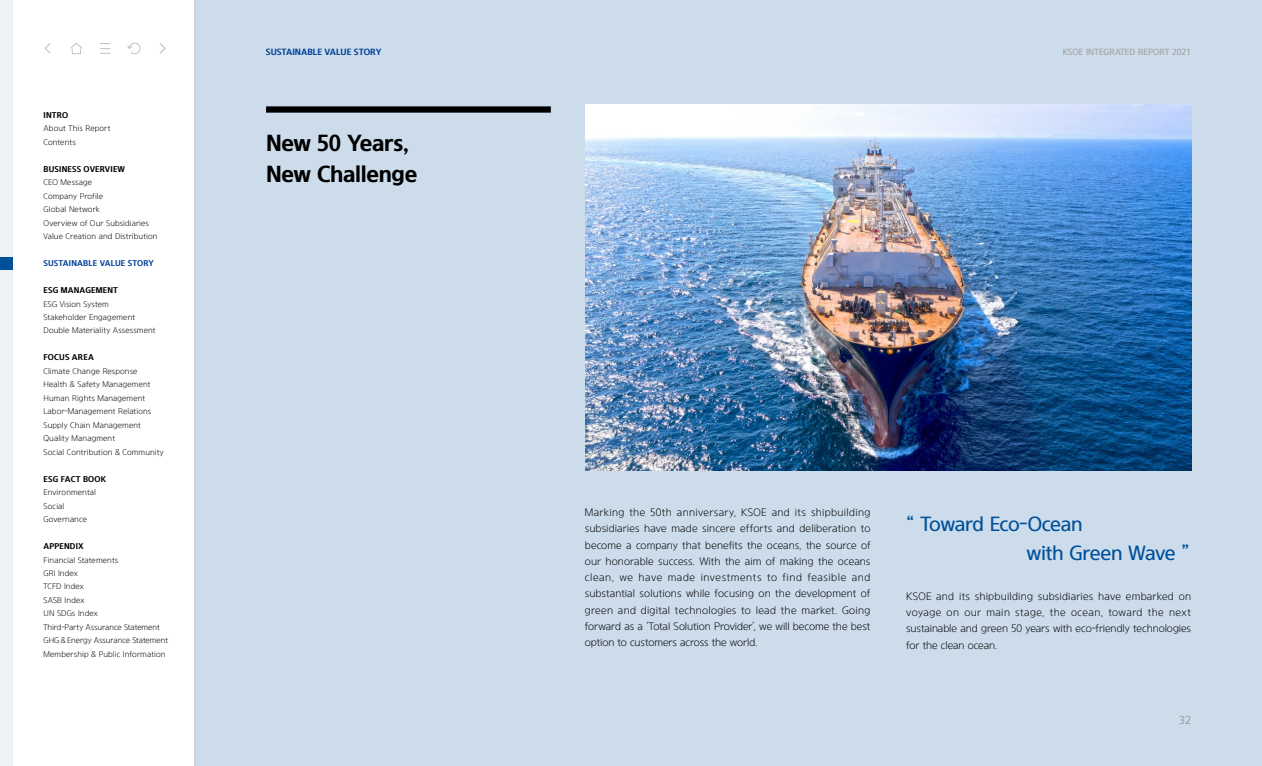
<style>
.page{position:relative;width:1262px;height:766px;background:#fff}
.page>*{position:absolute;margin:0;border:0;box-sizing:border-box;transform-origin:0 0}
.t1{font:22.5px/31.2px "HYUNDAI Bold";letter-spacing:-.02em;color:#000}
.t2{font:20px/28.8px "HYUNDAI Medium";letter-spacing:-.025em;color:#01509b}
.t3{font:11.25px "HYUNDAI Medium";color:#9fa0a0}
.t4{font:10.62px/16.2px "HYUNDAI Light";letter-spacing:-.01em;color:#000;text-align:justify}
.t5{font:8.75px "HYUNDAI Medium";color:#9fa0a0}
.t6{font:8.75px "HYUNDAI Bold";letter-spacing:-.005em;color:#004098}
.t7{font:8.12px/13.5px "HYUNDAI Light";letter-spacing:.015em;color:#000}
.t8{font:8.12px "HYUNDAI Bold";letter-spacing:.015em;color:#000}
.t9{font:8.12px "HYUNDAI Bold";letter-spacing:.015em;color:#004098}
</style>
<div class="page">
<div style="left:0;top:0;width:13px;height:765px;background:#eff2f4"></div>
<div style="left:195px;top:0;width:1066px;height:765px;background:#ccdceb"></div>
<div style="left:0;top:256px;width:13px;height:13px;background:#01509b"></div>
<svg style="left:70px;top:42px;width:13px;height:8px"></svg>
<div style="left:72px;top:48px;width:9px;height:6px;border:1px solid #b9c3c9"></div>
<svg style="left:127px;top:42px;width:13px;height:12px"></svg>
<svg style="left:100px;top:43px;width:10px;height:11px"></svg>
<svg style="left:160px;top:43px;width:6px;height:11px"></svg>
<svg style="left:44px;top:43px;width:7px;height:11px"></svg>
<hr style="left:194px;top:0;width:1px;height:765px;background:#b9c3c9">
<img style="left:585px;top:104px;width:606px;height:366px">
<div style="left:266px;top:106px;width:285px;height:7px;background:#000"></div>
<p class="t8" style="left:44px;top:110px;width:26px">INTRO</p>
<p class="t7" style="left:44px;top:122px;width:68px">About This Report<br>Contents</p>
<p class="t8" style="left:44px;top:164px;width:83px">BUSINESS OVERVIEW</p>
<p class="t7" style="left:44px;top:175px;width:115px">CEO Message<br>Company Profile<br>Global Network<br>Overview of Our Subsidiaries<br>Value Creation and Distribution</p>
<p class="t9" style="left:44px;top:258px;width:112px">SUSTAINABLE VALUE STORY</p>
<p class="t8" style="left:44px;top:285px;width:76px">ESG MANAGEMENT</p>
<p class="t7" style="left:44px;top:297px;width:113px">ESG Vision System<br>Stakeholder Engagement<br>Double Materiality Assessment</p>
<p class="t8" style="left:44px;top:352px;width:52px">FOCUS AREA</p>
<p class="t7" style="left:44px;top:364px;width:122px">Climate Change Response<br>Health &amp; Safety Management<br>Human Rights Management<br>Labor-Management Relations<br>Supply Chain Management<br>Quality Managment<br>Social Contribution &amp; Community</p>
<p class="t8" style="left:44px;top:473px;width:64px">ESG FACT BOOK</p>
<p class="t7" style="left:44px;top:485px;width:54px">Environmental<br>Social<br>Governance</p>
<p class="t8" style="left:44px;top:541px;width:42px">APPENDIX</p>
<p class="t7" style="left:44px;top:552px;width:126px">Financial Statements<br>GRI Index<br>TCFD Index<br>SASB Index<br>UN SDGs Index<br>Third-Party Assurance Statement<br>GHG &amp; Energy Assurance Statement<br>Membership &amp; Public Information</p>
<p class="t6" style="left:266px;top:47px;width:117px">SUSTAINABLE VALUE STORY</p>
<h1 class="t1" style="left:266px;top:127px;width:153px">New 50 Years,<br>New Challenge</h1>
<p class="t5" style="left:1062px;top:47px;width:130px">KSOE INTEGRATED REPORT 2021</p>
<p class="t4" style="left:585px;top:504px;width:287px">Marking the 50th anniversary, KSOE and its shipbuilding subsidiaries have made sincere efforts and deliberation to become a company that benefits the oceans, the source of our honorable success. With the aim of making the oceans clean, we have made investments to find feasible and substantial solutions while focusing on the development of green and digital technologies to lead the market. Going forward as a ‘Total Solution Provider’, we will become the best option to customers across the world.</p>
<h2 class="t2" style="left:1026px;top:509px;width:164px;text-indent:-120px">“ Toward Eco-Ocean<br>with Green Wave ”</h2>
<p class="t4" style="left:906px;top:587px;width:286px">KSOE and its shipbuilding subsidiaries have embarked on voyage on our main stage, the ocean, toward the next sustainable and green 50 years with eco-friendly technologies for the clean ocean.</p>
<p class="t3" style="left:1179px;top:713px;width:13px">32</p>
</div>
